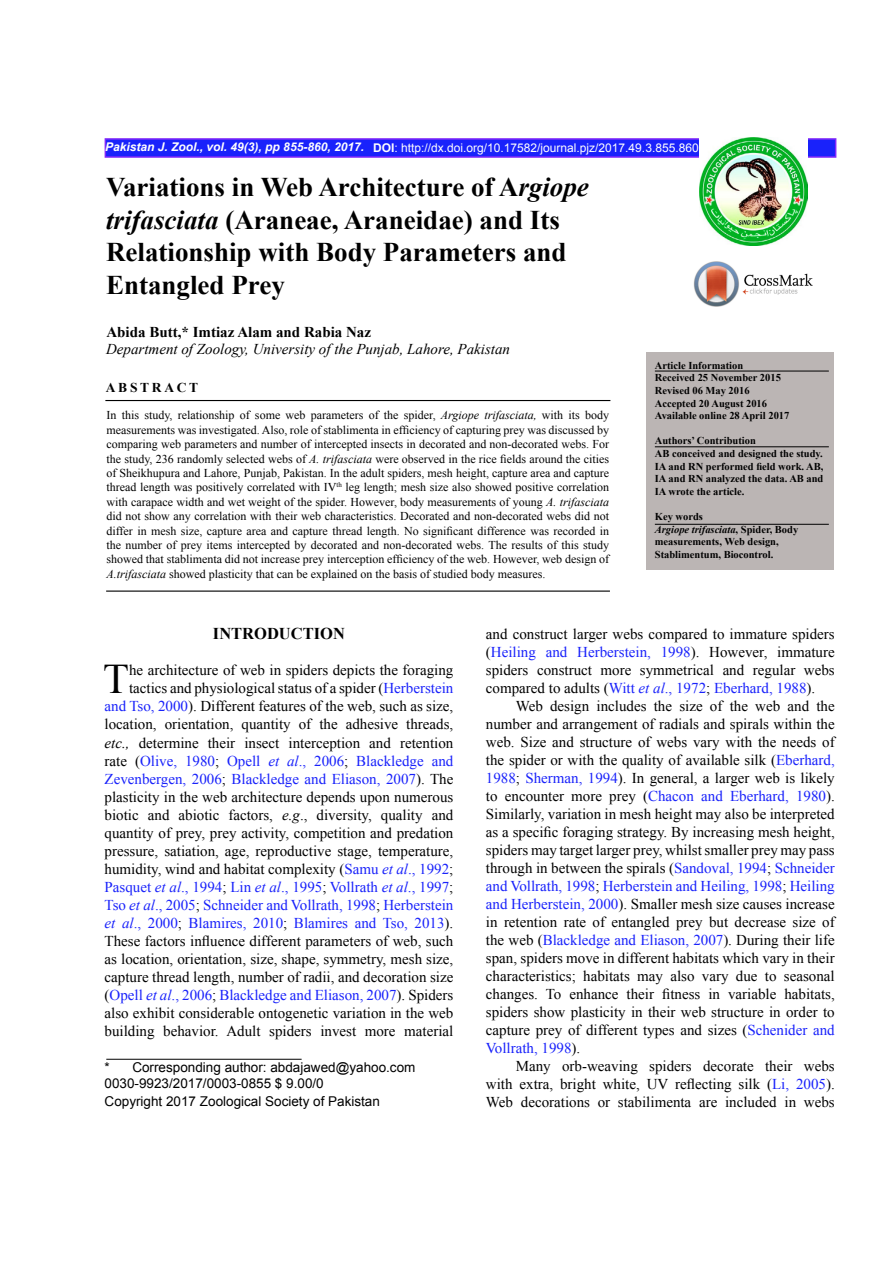
<style>
.page{position:relative;width:893px;height:1263px;background:#fff}
.page>*{position:absolute;margin:0;border:0;box-sizing:border-box;transform-origin:0 0}
.t1{font:42.15px "Times New Roman";color:#000}
.t2{font:700 27px/32.4px "Times New Roman";color:#000}
.t3{font:700 16.5px "Times New Roman";color:#000}
.t4{font:15px/18px "Times New Roman";color:#000;text-align:justify}
.t5{font:italic 15px "Times New Roman";color:#000}
.t6{font:700 15px "Times New Roman";color:#000}
.t7{font:13.5px/16.2px "Arial";color:#000}
.t8{font:700 13.5px "Times New Roman";letter-spacing:.2em;color:#000}
.t9{font:12px/14.4px "Times New Roman";color:#000;text-align:justify}
.t10{font:12px "Arial";color:#fff}
.t11{font:700 10.5px/12.6px "Times New Roman";color:#000}
.s1{font-weight:700;font-style:italic}
.s2{font-weight:700}
.s3{font-style:italic}
.s4{color:#1922fb}
.s5{font-style:italic;color:#1922fb}
</style>
<div class="page">
<img style="left:694px;top:261px;width:119px;height:45px">
<div style="left:105px;top:138px;width:731px;height:20px;background:#1922fb;border:2px solid #8027fb"></div>
<img style="left:699px;top:138px;width:108px;height:108px">
<div style="left:646px;top:352px;width:187px;height:218px;background:#bbb5b4"></div>
<hr style="left:655px;top:446px;width:174px;height:1px;background:#000">
<hr style="left:105px;top:400px;width:505px;height:1px;background:#000">
<hr style="left:106px;top:590px;width:504px;height:2px;background:#000">
<hr style="left:655px;top:371px;width:174px;height:1px;background:#000">
<hr style="left:106px;top:1059px;width:196px;height:1px;background:#000">
<hr style="left:655px;top:524px;width:174px;height:1px;background:#000">
<p class="t10" style="left:105px;top:140px;width:595px"><span class="s1">Pakistan J. Zool., vol. 49(3), pp 855-860, 2017.</span> <span class="s2">DOI</span>: http://dx.doi.org/10.17582/journal.pjz/2017.49.3.855.860</p>
<h2 class="t2" style="left:106px;top:171px;width:484px">Variations in Web Architecture of A<span class="s3">rgiope trifasciata</span> (Araneae, Araneidae) and Its Relationship with Body Parameters and Entangled Prey</h2>
<p class="t6" style="left:106px;top:322px;width:266px">Abida Butt,* Imtiaz Alam and Rabia Naz</p>
<p class="t5" style="left:106px;top:339px;width:405px">Department of Zoology, University of the Punjab, Lahore, Pakistan</p>
<p class="t8" style="left:106px;top:378px;width:94px">ABSTRACT</p>
<p class="t9" style="left:107px;top:408px;width:504px">In this study, relationship of some web parameters of the spider, <span class="s3">Argiope trifasciata,</span> with its body measurements was investigated. Also, role of stablimenta in efficiency of capturing prey was discussed by comparing web parameters and number of intercepted insects in decorated and non-decorated webs. For the study, 236 randomly selected webs of <span class="s3">A. trifasciata</span> were observed in the rice fields around the cities of Sheikhupura and Lahore, Punjab, Pakistan. In the adult spiders, mesh height, capture area and capture thread length was positively correlated with IV<sup>th</sup> leg length; mesh size also showed positive correlation with carapace width and wet weight of the spider. However, body measurements of young <span class="s3">A. trifasciata </span>did not show any correlation with their web characteristics. Decorated and non-decorated webs did not differ in mesh size, capture area and capture thread length. No significant difference was recorded in the number of prey items intercepted by decorated and non-decorated webs. The results of this study showed that stablimenta did not increase prey interception efficiency of the web. However, web design of <span class="s3">A.trifasciata</span> showed plasticity that can be explained on the basis of studied body measures.</p>
<p class="t11" style="left:655px;top:359px;width:136px">Article Information<br>Received 25 November 2015<br>Revised 06 May 2016<br>Accepted 20 August 2016<br>Available online 28 April 2017</p>
<p class="t11" style="left:655px;top:434px;width:170px">Authors’ Contribution<br>AB conceived and designed the study.<br>IA and RN performed field work. AB,<br>IA and RN analyzed the data. AB and<br>IA wrote the article.</p>
<p class="t11" style="left:655px;top:510px;width:145px">Key words<br><span class="s3">Argiope trifasciata</span>, Spider, Body measurements, Web design,<br>Stablimentum, Biocontrol.</p>
<p class="t3" style="left:213px;top:622px;width:133px">INTRODUCTION</p>
<p class="t4" style="left:105px;top:661px;width:350px;text-align:right">he architecture of web in spiders depicts the foraging tactics and physiological status of a spider (<span class="s4">Herberstein and Tso, 2000</span>). Different features of the web, such as size, location, orientation, quantity of the adhesive threads, <span class="s3">etc.,</span> determine their insect interception and retention rate (<span class="s4">Olive, 1980</span>; <span class="s4">Opell</span> <span class="s5">et al</span><span class="s4">., 2006</span>; <span class="s4">Blackledge and Zevenbergen, 2006</span>; <span class="s4">Blackledge and Eliason, 2007</span>). The plasticity in the web architecture depends upon numerous biotic and abiotic factors, <span class="s3">e.g</span>., diversity, quality and quantity of prey, prey activity, competition and predation pressure, satiation, age, reproductive stage, temperature, humidity, wind and habitat complexity (<span class="s4">Samu</span> <span class="s5">et al</span><span class="s4">., 1992</span>; <span class="s4">Pasquet</span> <span class="s5">et al</span><span class="s4">., 1994</span>; <span class="s4">Lin</span> <span class="s5">et al</span><span class="s4">., 1995</span>; <span class="s4">Vollrath</span> <span class="s5">et al</span><span class="s4">., 1997</span>; <span class="s4">Tso</span> <span class="s5">et al</span><span class="s4">., 2005</span>; <span class="s4">Schneider and Vollrath, 1998</span>; <span class="s4">Herberstein </span><span class="s5">et al</span><span class="s4">., 2000</span>; <span class="s4">Blamires, 2010</span>; <span class="s4">Blamires and Tso, 2013</span>).<br>These factors influence different parameters of web, such as location, orientation, size, shape, symmetry, mesh size, capture thread length, number of radii, and decoration size (<span class="s4">Opell</span> <span class="s5">et al</span><span class="s4">., 2006</span>; <span class="s4">Blackledge and Eliason, 2007</span>). Spiders also exhibit considerable ontogenetic variation in the web building behavior. Adult spiders invest more material</p>
<p class="t7" style="left:105px;top:1059px;width:312px">* Corresponding author: abdajawed@yahoo.com<br>0030-9923/2017/0003-0855 $ 9.00/0</p>
<p class="t7" style="left:105px;top:1093px;width:277px">Copyright 2017 Zoological Society of Pakistan</p>
<h1 class="t1" style="left:103px;top:651px;width:27px">T</h1>
<p class="t4" style="left:486px;top:624px;width:350px">and construct larger webs compared to immature spiders (<span class="s4">Heiling and Herberstein, 1998</span>). However, immature spiders construct more symmetrical and regular webs compared to adults (<span class="s4">Witt</span> <span class="s5">et al</span><span class="s4">., 1972</span>; <span class="s4">Eberhard, 1988</span>).</p>
<p class="t4" style="left:486px;top:696px;width:350px;text-indent:30px">Web design includes the size of the web and the number and arrangement of radials and spirals within the web. Size and structure of webs vary with the needs of the spider or with the quality of available silk (<span class="s4">Eberhard, 1988</span>; <span class="s4">Sherman, 1994</span>). In general, a larger web is likely to encounter more prey (<span class="s4">Chacon and Eberhard, 1980</span>).<br>Similarly, variation in mesh height may also be interpreted as a specific foraging strategy. By increasing mesh height, spiders may target larger prey, whilst smaller prey may pass through in between the spirals (<span class="s4">Sandoval, 1994</span>; <span class="s4">Schneider and Vollrath, 1998</span>; <span class="s4">Herberstein and Heiling, 1998</span>; <span class="s4">Heiling and Herberstein, 2000</span>). Smaller mesh size causes increase in retention rate of entangled prey but decrease size of the web (<span class="s4">Blackledge and Eliason, 2007</span>). During their life span, spiders move in different habitats which vary in their characteristics; habitats may also vary due to seasonal changes. To enhance their fitness in variable habitats, spiders show plasticity in their web structure in order to capture prey of different types and sizes (<span class="s4">Schenider and Vollrath, 1998</span>).</p>
<p class="t4" style="left:486px;top:1056px;width:350px;text-indent:30px">Many orb-weaving spiders decorate their webs with extra, bright white, UV reflecting silk (<span class="s4">Li, 2005</span>).<br>Web decorations or stabilimenta are included in webs</p>
</div>
